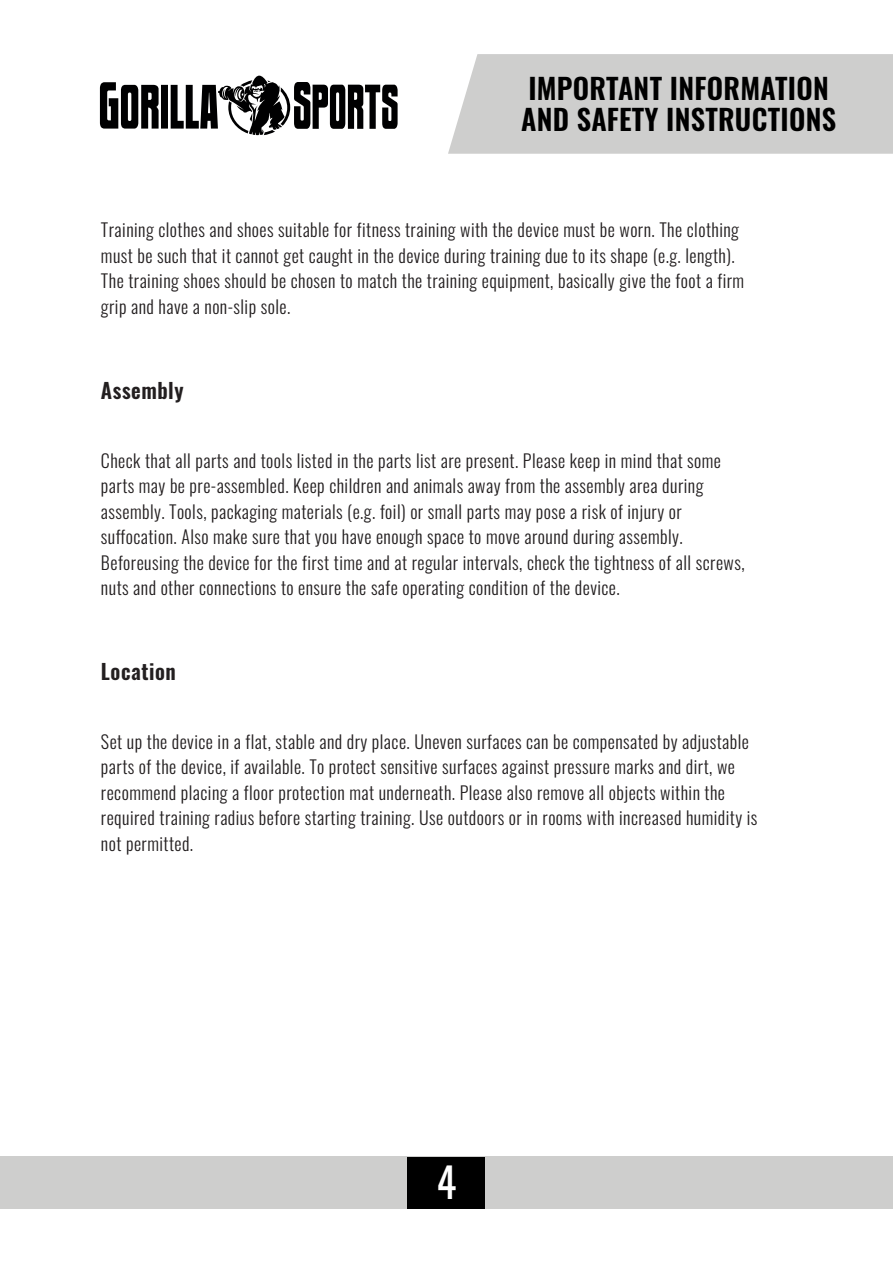
<style>
.page{position:relative;width:893px;height:1263px;background:#fff}
.page>*{position:absolute;margin:0;border:0;box-sizing:border-box;transform-origin:0 0}
.t1{font:40.5px "Oswald";color:#fff}
.t2{font:600 28.5px "Oswald";letter-spacing:.01em;color:#000}
.t3{font:600 21px "Oswald";letter-spacing:.025em;color:#231f20}
.t4{font:300 18px "Oswald";letter-spacing:.025em;color:#231f20}
</style>
<div class="page">
<div style="left:448px;top:54px;width:445px;height:100px;background:#cececd"></div>
<div style="left:0;top:1156px;width:892px;height:53px;background:#cececd"></div>
<div style="left:408px;top:1157px;width:77px;height:51px;background:#000"></div>
<svg style="left:100px;top:76px;width:298px;height:59px"></svg>
<p class="t2" style="left:528px;top:63px;width:302px">IMPORTANT INFORMATION</p>
<p class="t2" style="left:521px;top:94px;width:316px">AND SAFETY INSTRUCTIONS</p>
<p class="t4" style="left:101px;top:214px;width:640px">Training clothes and shoes suitable for fitness training with the device must be worn. The clothing</p>
<p class="t4" style="left:101px;top:239px;width:635px">must be such that it cannot get caught in the device during training due to its shape (e.g. length).</p>
<p class="t4" style="left:101px;top:265px;width:645px">The training shoes should be chosen to match the training equipment, basically give the foot a firm</p>
<p class="t4" style="left:101px;top:290px;width:191px">grip and have a non-slip sole.</p>
<p class="t3" style="left:101px;top:372px;width:84px">Assembly</p>
<p class="t4" style="left:101px;top:444px;width:622px">Check that all parts and tools listed in the parts list are present. Please keep in mind that some</p>
<p class="t4" style="left:101px;top:470px;width:604px">parts may be pre-assembled. Keep children and animals away from the assembly area during</p>
<p class="t4" style="left:101px;top:495px;width:582px">assembly. Tools, packaging materials (e.g. foil) or small parts may pose a risk of injury or</p>
<p class="t4" style="left:101px;top:521px;width:583px">suffocation. Also make sure that you have enough space to move around during assembly.</p>
<p class="t4" style="left:101px;top:546px;width:645px">Beforeusing the device for the first time and at regular intervals, check the tightness of all screws,</p>
<p class="t4" style="left:101px;top:572px;width:520px">nuts and other connections to ensure the safe operating condition of the device.</p>
<p class="t3" style="left:101px;top:653px;width:76px">Location</p>
<p class="t4" style="left:101px;top:726px;width:649px">Set up the device in a flat, stable and dry place. Uneven surfaces can be compensated by adjustable</p>
<p class="t4" style="left:101px;top:751px;width:635px">parts of the device, if available. To protect sensitive surfaces against pressure marks and dirt, we</p>
<p class="t4" style="left:101px;top:777px;width:626px">recommend placing a floor protection mat underneath. Please also remove all objects within the</p>
<p class="t4" style="left:101px;top:802px;width:658px">required training radius before starting training. Use outdoors or in rooms with increased humidity is</p>
<p class="t4" style="left:101px;top:828px;width:94px">not permitted.</p>
<p class="t1" style="left:437px;top:1147px;width:21px">4</p>
</div>
